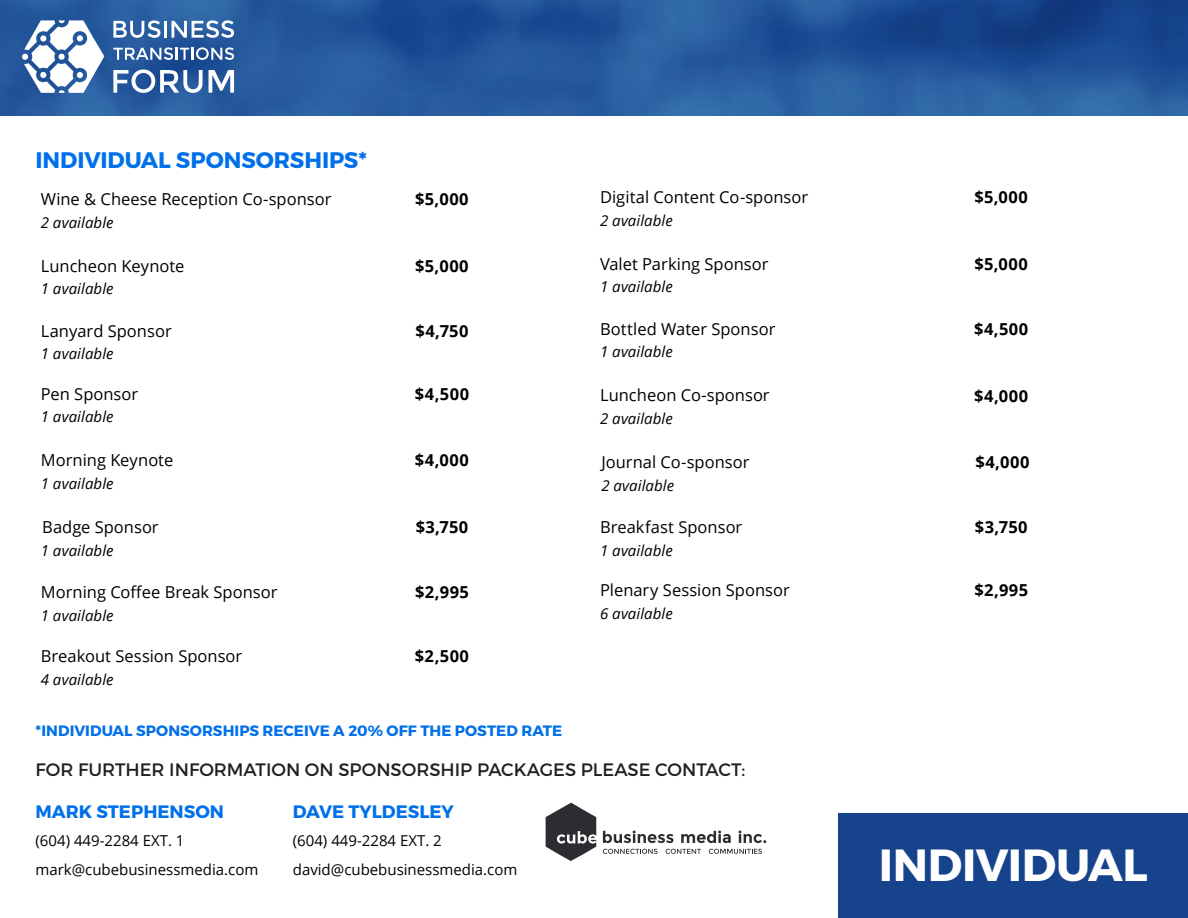
<style>
.page{position:relative;width:1188px;height:918px;background:#fff}
.page>*{position:absolute;margin:0;border:0;box-sizing:border-box;transform-origin:0 0}
.t1{font:700 45px "Montserrat";letter-spacing:-.01em;color:#fff}
.t2{font:700 22.5px "Montserrat";letter-spacing:-.005em;color:#0070ea}
.t3{font:18px "Montserrat";color:#231f20}
.t4{font:700 18px "Montserrat";color:#0070ea}
.t5{font:16.5px "Open Sans";color:#000}
.t6{font:700 16.5px "Open Sans";letter-spacing:.035em;color:#000}
.t7{font:italic 15px "Open Sans";letter-spacing:.005em;color:#000}
.t8{font:15px "Open Sans";color:#000}
.t9{font:700 15px "Montserrat";letter-spacing:.005em;color:#0070ea}
</style>
<div class="page">
<svg style="left:546px;top:803px;width:50px;height:58px"></svg>
<svg style="left:603px;top:849px;width:55px;height:5px"></svg>
<svg style="left:666px;top:849px;width:35px;height:5px"></svg>
<svg style="left:709px;top:849px;width:53px;height:5px"></svg>
<svg style="left:603px;top:831px;width:70px;height:12px"></svg>
<svg style="left:681px;top:831px;width:50px;height:12px"></svg>
<svg style="left:739px;top:831px;width:27px;height:12px"></svg>
<img style="left:0;top:0;width:1188px;height:116px">
<svg style="left:113px;top:20px;width:47px;height:18px"></svg>
<hr style="left:164px;top:21px;width:3px;height:17px;background:#fff">
<svg style="left:171px;top:20px;width:63px;height:18px"></svg>
<svg style="left:113px;top:47px;width:121px;height:13px"></svg>
<svg style="left:113px;top:69px;width:90px;height:24px"></svg>
<svg style="left:209px;top:70px;width:25px;height:23px"></svg>
<svg style="left:22px;top:20px;width:82px;height:73px"></svg>
<div style="left:838px;top:814px;width:350px;height:104px;background:#16438c"></div>
<h2 class="t2" style="left:35px;top:146px;width:333px">INDIVIDUAL SPONSORSHIPS*</h2>
<p class="t5" style="left:41px;top:188px;width:292px">Wine &amp; Cheese Reception Co-sponsor</p>
<p class="t7" style="left:41px;top:212px;width:74px">2 available</p>
<p class="t6" style="left:415px;top:187px;width:55px">$5,000</p>
<p class="t5" style="left:600px;top:186px;width:210px">Digital Content Co-sponsor</p>
<p class="t7" style="left:600px;top:210px;width:74px">2 available</p>
<p class="t6" style="left:975px;top:185px;width:55px">$5,000</p>
<p class="t5" style="left:41px;top:254px;width:145px">Luncheon Keynote</p>
<p class="t6" style="left:415px;top:254px;width:55px">$5,000</p>
<p class="t5" style="left:600px;top:252px;width:170px">Valet Parking Sponsor</p>
<p class="t6" style="left:975px;top:252px;width:55px">$5,000</p>
<p class="t7" style="left:41px;top:278px;width:74px">1 available</p>
<p class="t7" style="left:600px;top:277px;width:74px">1 available</p>
<p class="t5" style="left:41px;top:319px;width:132px">Lanyard Sponsor</p>
<p class="t6" style="left:416px;top:319px;width:54px">$4,750</p>
<p class="t5" style="left:600px;top:317px;width:177px">Bottled Water Sponsor</p>
<p class="t6" style="left:974px;top:317px;width:56px">$4,500</p>
<p class="t7" style="left:41px;top:343px;width:74px">1 available</p>
<p class="t7" style="left:600px;top:342px;width:74px">1 available</p>
<p class="t5" style="left:41px;top:382px;width:99px">Pen Sponsor</p>
<p class="t6" style="left:415px;top:382px;width:56px">$4,500</p>
<p class="t5" style="left:600px;top:384px;width:171px">Luncheon Co-sponsor</p>
<p class="t6" style="left:974px;top:384px;width:56px">$4,000</p>
<p class="t7" style="left:41px;top:407px;width:74px">1 available</p>
<p class="t7" style="left:600px;top:408px;width:74px">2 available</p>
<p class="t6" style="left:415px;top:448px;width:56px">$4,000</p>
<p class="t5" style="left:41px;top:449px;width:134px">Morning Keynote</p>
<p class="t6" style="left:976px;top:450px;width:56px">$4,000</p>
<p class="t5" style="left:601px;top:451px;width:150px">Journal Co-sponsor</p>
<p class="t7" style="left:41px;top:473px;width:74px">1 available</p>
<p class="t5" style="left:42px;top:516px;width:118px">Badge Sponsor</p>
<p class="t6" style="left:416px;top:515px;width:54px">$3,750</p>
<p class="t7" style="left:41px;top:540px;width:74px">1 available</p>
<p class="t5" style="left:41px;top:581px;width:238px">Morning Coffee Break Sponsor</p>
<p class="t6" style="left:415px;top:580px;width:55px">$2,995</p>
<p class="t7" style="left:41px;top:605px;width:74px">1 available</p>
<p class="t5" style="left:41px;top:644px;width:203px">Breakout Session Sponsor</p>
<p class="t6" style="left:415px;top:644px;width:56px">$2,500</p>
<p class="t7" style="left:41px;top:669px;width:74px">4 available</p>
<p class="t9" style="left:35px;top:721px;width:528px">*INDIVIDUAL SPONSORSHIPS RECEIVE A 20% OFF THE POSTED RATE</p>
<p class="t7" style="left:601px;top:475px;width:74px">2 available</p>
<p class="t5" style="left:600px;top:516px;width:144px">Breakfast Sponsor</p>
<p class="t6" style="left:975px;top:515px;width:54px">$3,750</p>
<p class="t7" style="left:600px;top:540px;width:74px">1 available</p>
<p class="t5" style="left:600px;top:579px;width:191px">Plenary Session Sponsor</p>
<p class="t6" style="left:974px;top:578px;width:55px">$2,995</p>
<p class="t7" style="left:600px;top:603px;width:74px">6 available</p>
<p class="t3" style="left:35px;top:759px;width:711px">FOR FURTHER INFORMATION ON SPONSORSHIP PACKAGES PLEASE CONTACT:</p>
<p class="t4" style="left:35px;top:800px;width:190px">MARK STEPHENSON</p>
<p class="t4" style="left:293px;top:800px;width:163px">DAVE TYLDESLEY</p>
<p class="t8" style="left:35px;top:831px;width:151px">(604) 449-2284 EXT. 1</p>
<p class="t8" style="left:293px;top:831px;width:151px">(604) 449-2284 EXT. 2</p>
<p class="t8" style="left:35px;top:859px;width:224px">mark@cubebusinessmedia.com</p>
<p class="t8" style="left:293px;top:859px;width:226px">david@cubebusinessmedia.com</p>
<h1 class="t1" style="left:879px;top:837px;width:270px">INDIVIDUAL</h1>
</div>
